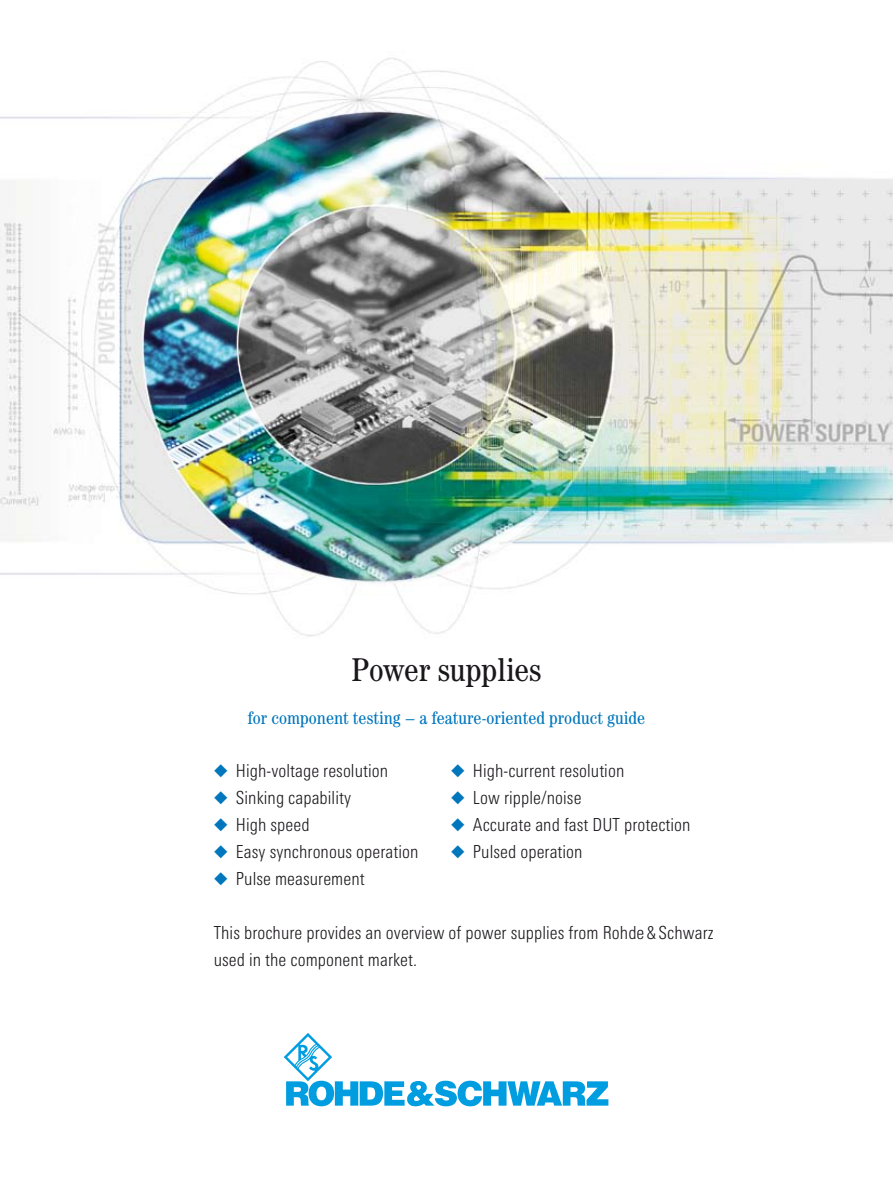
<style>
.page{position:relative;width:893px;height:1191px;background:#fff}
.page>*{position:absolute;margin:0;border:0;box-sizing:border-box;transform-origin:0 0}
.t1{font:condensed 33px "Century";color:#1a171b}
.t2{font:300 18px/27px "RS Univers Cond";letter-spacing:.005em;color:#1a171b}
.t3{font:condensed 18px "Century";letter-spacing:.005em;color:#0076bd}
.s1{color:#0076bd}
</style>
<div class="page">
<img style="left:0;top:58px;width:893px;height:579px">
<svg style="left:284px;top:1033px;width:324px;height:73px"></svg>
<h1 class="t1" style="left:352px;top:650px;width:191px">Power supplies</h1>
<p class="t3" style="left:248px;top:707px;width:399px">for component testing − a feature-oriented product guide</p>
<p class="t2" style="left:214px;top:757px;width:176px"><span class="s1">◆</span> High-voltage resolution</p>
<p class="t2" style="left:451px;top:757px;width:175px"><span class="s1">◆</span> High-current resolution</p>
<p class="t2" style="left:214px;top:784px;width:139px"><span class="s1">◆</span> Sinking capability</p>
<p class="t2" style="left:451px;top:784px;width:132px"><span class="s1">◆</span> Low ripple/noise</p>
<p class="t2" style="left:214px;top:811px;width:97px"><span class="s1">◆</span> High speed</p>
<p class="t2" style="left:451px;top:811px;width:241px"><span class="s1">◆</span> Accurate and fast DUT protection</p>
<p class="t2" style="left:214px;top:838px;width:206px"><span class="s1">◆</span> Easy synchronous operation</p>
<p class="t2" style="left:451px;top:838px;width:133px"><span class="s1">◆</span> Pulsed operation</p>
<p class="t2" style="left:214px;top:865px;width:153px"><span class="s1">◆</span> Pulse measurement</p>
<p class="t2" style="left:214px;top:919px;width:501px">This brochure provides an overview of power supplies from Rohde &amp; Schwarz used in the component market.</p>
</div>
